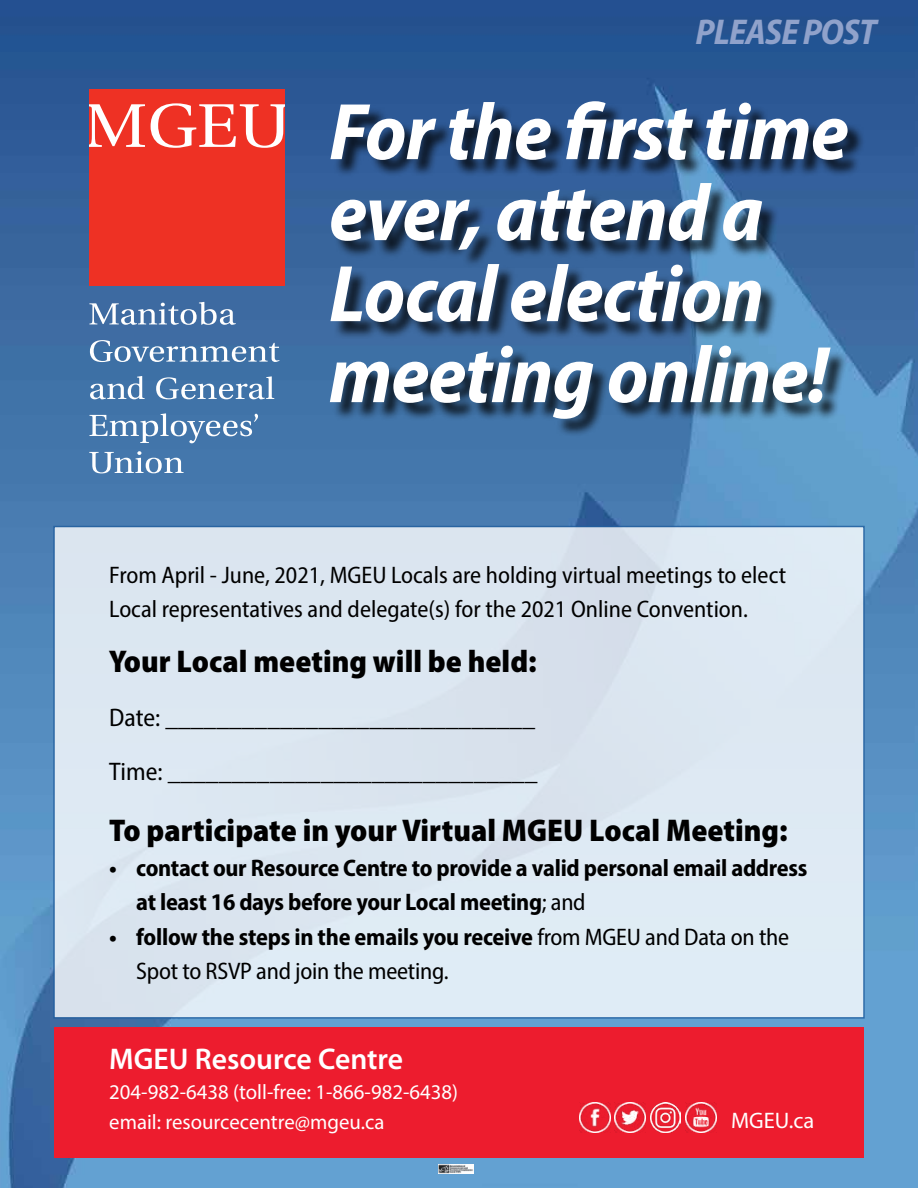
<style>
.page{position:relative;width:918px;height:1188px;background:#fff}
.page>*{position:absolute;margin:0;border:0;box-sizing:border-box;transform-origin:0 0}
.t1{font:italic 700 semi-condensed 81px/81px "Myriad Pro";letter-spacing:-.01em;color:#fff}
.t2{font:italic 700 semi-condensed 36px "Myriad Pro";letter-spacing:-.02em;color:#90a2cb}
.t3{font:900 semi-condensed 31.5px "Myriad Pro";color:#000}
.t4{font:600 30px "Myriad Pro";color:#fff}
.t5{font:semi-condensed 25.5px/54px "Myriad Pro";letter-spacing:-.005em;color:#000}
.t6{font:semi-condensed 24px/34.5px "Myriad Pro";color:#000}
.t7{font:700 semi-condensed 24px/34.5px "Myriad Pro";letter-spacing:-.01em;color:#000}
.t8{font:22.5px "Myriad Pro";color:#fff}
.t9{font:21px/30px "Myriad Pro";color:#fff}
.s1{font-weight:400}
.s2{font-weight:700}
</style>
<div class="page">
<img style="left:0;top:0;width:918px;height:1188px">
<div style="left:53px;top:526px;width:812px;height:493px;background:#dce7f2;border:2px solid #215e9e"></div>
<div style="left:54px;top:1027px;width:810px;height:131px;background:#ed1c2e"></div>
<img style="left:439px;top:1164px;width:34px;height:9px">
<img style="left:579px;top:1102px;width:31px;height:31px">
<img style="left:615px;top:1102px;width:30px;height:31px">
<img style="left:685px;top:1102px;width:31px;height:31px">
<img style="left:650px;top:1102px;width:31px;height:31px">
<div style="left:89px;top:89px;width:196px;height:196px;background:#ee3124"></div>
<svg style="left:89px;top:104px;width:56px;height:43px"></svg>
<svg style="left:151px;top:103px;width:134px;height:45px"></svg>
<svg style="left:89px;top:451px;width:95px;height:22px"></svg>
<svg style="left:90px;top:340px;width:190px;height:22px"></svg>
<svg style="left:89px;top:302px;width:147px;height:23px"></svg>
<svg style="left:89px;top:413px;width:169px;height:30px;background:#6890bb"></svg>
<svg style="left:90px;top:376px;width:55px;height:23px"></svg>
<svg style="left:156px;top:376px;width:118px;height:23px"></svg>
<div style="left:333px;top:103px;width:533px;height:335px;background:#000;opacity:.75"></div>
<h2 class="t2" style="left:696px;top:8px;width:183px">PLEASE POST</h2>
<h1 class="t1" style="left:329px;top:89px;width:521px">For the first time ever, attend a<br>Local election meeting online!</h1>
<p class="t6" style="left:109px;top:557px;width:678px">From April - June, 2021, MGEU Locals are holding virtual meetings to elect<br>Local representatives and delegate(s) for the 2021 Online Convention.</p>
<h3 class="t3" style="left:109px;top:640px;width:429px">Your Local meeting will be held:</h3>
<p class="t5" style="left:109px;top:690px;width:430px">Date: _____________________________<br>Time: _____________________________</p>
<h3 class="t3" style="left:109px;top:810px;width:680px">To participate in your Virtual MGEU Local Meeting:</h3>
<p class="t7" style="left:136px;top:850px;width:673px;text-indent:-27px">• contact our Resource Centre to provide a valid personal email address at least 16 days before your Local meeting<span class="s1">; and</span></p>
<p class="t6" style="left:136px;top:919px;width:654px;text-indent:-27px"><span class="s2">• follow the steps in the emails you receive</span> from MGEU and Data on the<br>Spot to RSVP and join the meeting.</p>
<p class="t4" style="left:109px;top:1040px;width:295px">MGEU Resource Centre</p>
<p class="t9" style="left:109px;top:1077px;width:350px">204-982-6438 (toll-free: 1-866-982-6438) email: resourcecentre@mgeu.ca</p>
<p class="t8" style="left:731px;top:1107px;width:85px">MGEU.ca</p>
</div>
